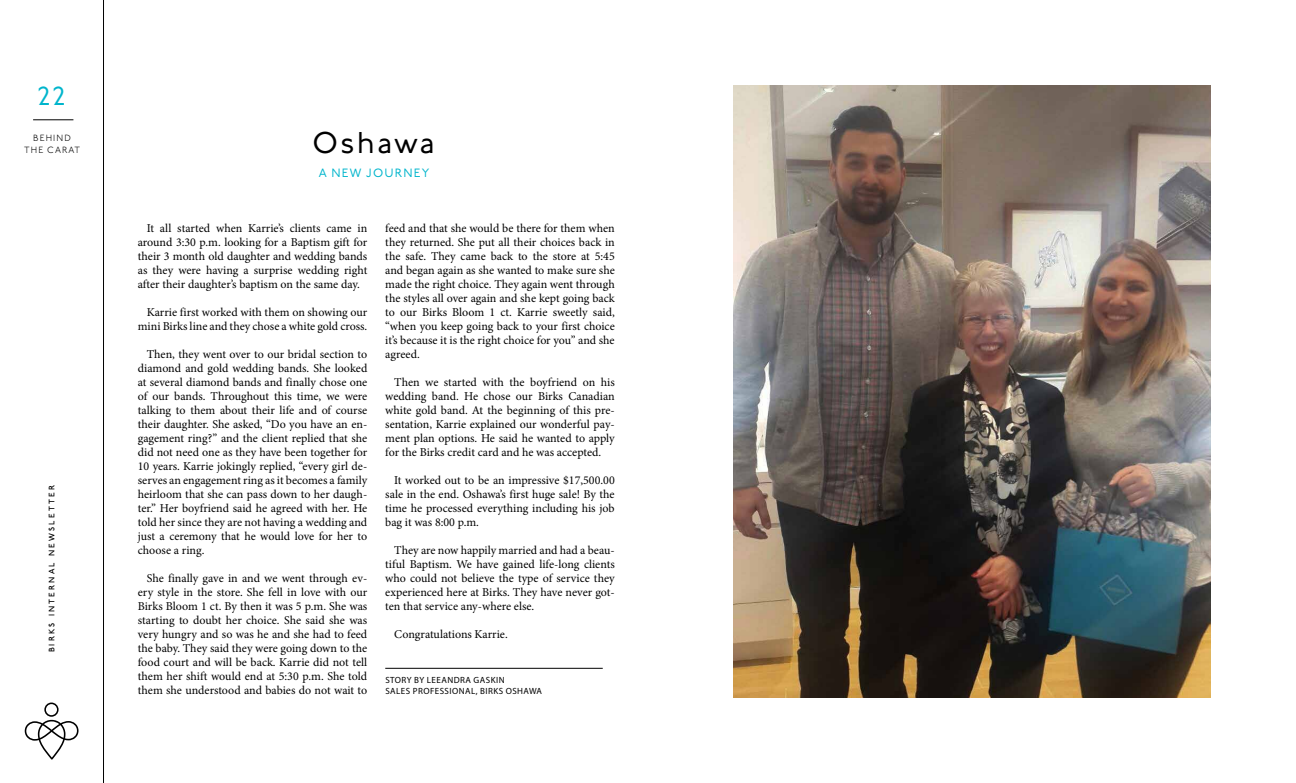
<style>
.page{position:relative;width:1296px;height:783px;background:#fff}
.page>*{position:absolute;margin:0;border:0;box-sizing:border-box;transform-origin:0 0}
.t1{font:30px "P22 Underground Pro";letter-spacing:.08em;color:#000}
.t2{font:26px "P22 Underground Pro";color:#00b5cc}
.t3{font:12px/14px "Minion Pro";letter-spacing:-.005em;color:#000;text-align:justify}
.t4{font:12px "P22 Underground Pro";letter-spacing:.1em;color:#00b5cc}
.t5{font:9px/11px "Myriad Pro";letter-spacing:.05em;color:#000}
.t6{font:300 9px/12px "P22 Underground Pro";letter-spacing:.12em;color:#000;text-align:center}
.t7{font:500 8px "P22 Underground Pro";letter-spacing:.27em;color:#000}
</style>
<div class="page">
<img style="left:734px;top:86px;width:476px;height:612px">
<hr style="left:33px;top:120px;width:40px;height:1px;background:#000">
<hr style="left:385px;top:668px;width:218px;height:1px;background:#000">
<hr style="left:103px;top:0;width:1px;height:783px;background:#000">
<svg style="left:25px;top:703px;width:54px;height:57px"></svg>
<h2 class="t2" style="left:38px;top:77px;width:29px">22</h2>
<p class="t6" style="left:24px;top:132px;width:57px">BEHIND<br>THE CARAT</p>
<p class="t7" style="left:46px;top:652px;width:169px;rotate:-90deg">BIRKS INTERNAL NEWSLETTER</p>
<h1 class="t1" style="left:313px;top:121px;width:124px">Oshawa</h1>
<p class="t4" style="left:319px;top:164px;width:112px">A NEW JOURNEY</p>
<p class="t3" style="left:138px;top:221px;width:231px;text-indent:9px">It all started when Karrie’s clients came in around 3:30 p.m. looking for a Baptism gift for their 3 month old daughter and wedding bands as they were having a surprise wedding right after their daughter’s baptism on the same day.</p>
<p class="t3" style="left:138px;top:305px;width:231px;text-align:right">Karrie first worked with them on showing our mini Birks line and they chose a white gold cross.</p>
<p class="t3" style="left:138px;top:347px;width:231px;text-indent:9px">Then, they went over to our bridal section to diamond and gold wedding bands. She looked at several diamond bands and finally chose one of our bands. Throughout this time, we were talking to them about their life and of course their daughter. She asked, “Do you have an en&shy;gagement ring?” and the client replied that she did not need one as they have been together for 10 years. Karrie jokingly replied, “every girl de&shy;serves an engagement ring as it becomes a family heirloom that she can pass down to her daugh&shy;ter.” Her boyfriend said he agreed with her. He told her since they are not having a wedding and just a ceremony that he would love for her to choose a ring.</p>
<p class="t3" style="left:138px;top:571px;width:231px;text-indent:9px">She finally gave in and we went through ev&shy;ery style in the store. She fell in love with our Birks Bloom 1 ct. By then it was 5 p.m. She was starting to doubt her choice. She said she was very hungry and so was he and she had to feed the baby. They said they were going down to the food court and will be back. Karrie did not tell them her shift would end at 5:30 p.m. She told them she understood and babies do not wait to</p>
<p class="t3" style="left:385px;top:221px;width:231px">feed and that she would be there for them when they returned. She put all their choices back in the safe. They came back to the store at 5:45 and began again as she wanted to make sure she made the right choice. They again went through the styles all over again and she kept going back to our Birks Bloom 1 ct. Karrie sweetly said, “when you keep going back to your first choice it’s because it is the right choice for you” and she agreed.</p>
<p class="t3" style="left:385px;top:375px;width:231px;text-indent:9px">Then we started with the boyfriend on his wedding band. He chose our Birks Canadian white gold band. At the beginning of this pre&shy;sentation, Karrie explained our wonderful pay&shy;ment plan options. He said he wanted to apply for the Birks credit card and he was accepted.</p>
<p class="t3" style="left:385px;top:473px;width:231px;text-indent:9px">It worked out to be an impressive $17,500.00 sale in the end. Oshawa’s first huge sale! By the time he processed everything including his job bag it was 8:00 p.m.</p>
<p class="t3" style="left:385px;top:543px;width:231px;text-indent:9px">They are now happily married and had a beau&shy;tiful Baptism. We have gained life-long clients who could not believe the type of service they experienced here at Birks. They have never got&shy;ten that service any-where else.</p>
<p class="t3" style="left:394px;top:627px;width:115px">Congratulations Karrie.</p>
<p class="t5" style="left:385px;top:674px;width:158px">STORY BY LEEANDRA GASKIN<br>SALES PROFESSIONAL, BIRKS OSHAWA</p>
</div>
